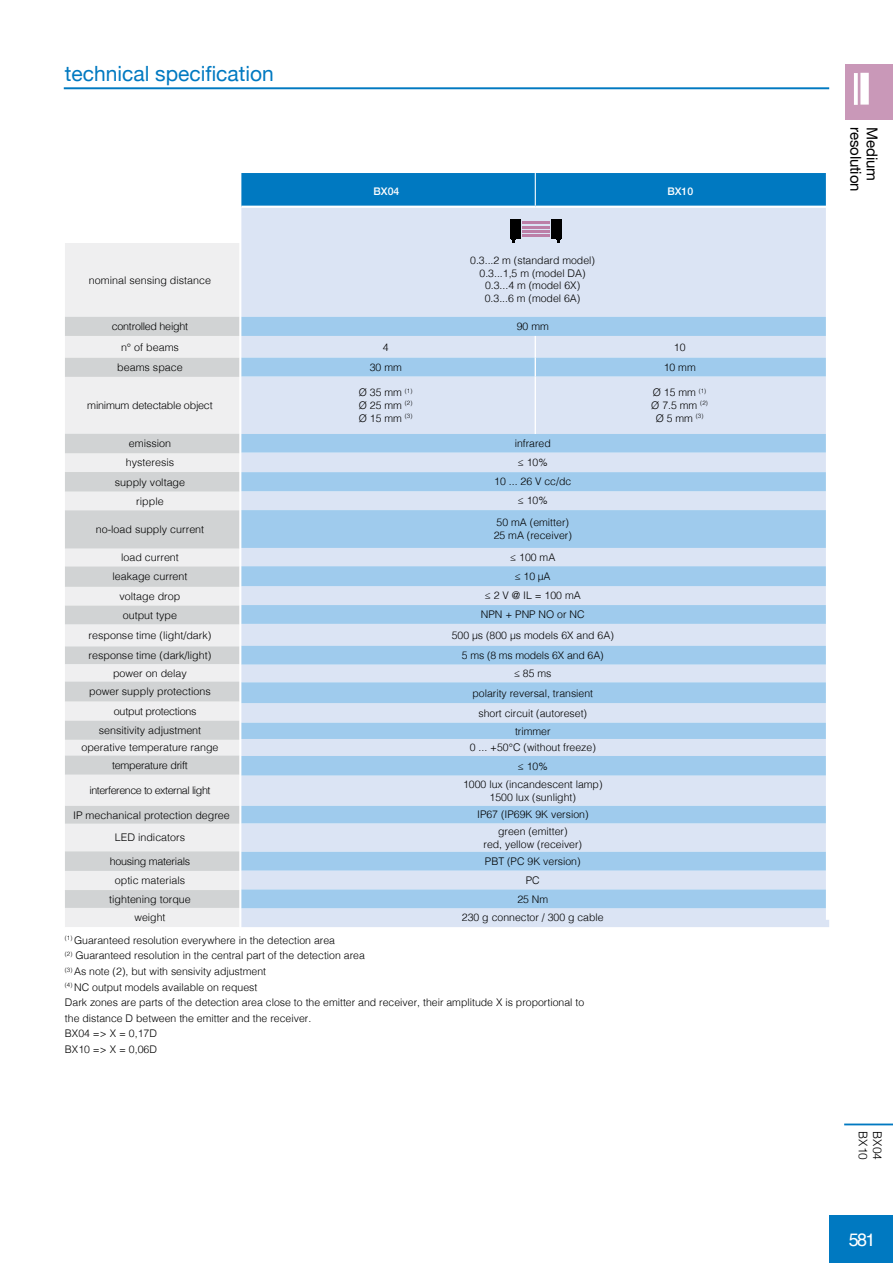
<style>
.page{position:relative;width:893px;height:1263px;background:#fff}
.page>*{position:absolute;margin:0;border:0;box-sizing:border-box;transform-origin:0 0}
.t1{font:21px "Helvetica Neue";color:#0079c1}
.t2{font:18px "Helvetica";color:#fff}
.t3{font:15px "Helvetica Neue";letter-spacing:-.01em;color:#000}
.t4{font:300 12px "Helvetica";color:#000}
.t5{font:300 10.5px/19.2px "Helvetica";color:#000;text-align:center}
.t6{font:300 10.5px/20.4px "Helvetica";letter-spacing:-.025em;color:#000;text-align:center}
.t7{font:300 10.5px "Helvetica";letter-spacing:-.04em;color:#000}
.t8{font:300 10.5px "Helvetica";letter-spacing:-.02em;color:#000}
.t9{font:500 10.5px "Helvetica Neue";color:#fff}
</style>
<div class="page">
<hr style="left:64px;top:87px;width:765px;height:2px;background:#0079c1">
<div style="left:241px;top:173px;width:585px;height:33px;background:#0079c1"></div>
<div style="left:241px;top:208px;width:588px;height:719px;background:#dbe4f4"></div>
<svg style="left:241px;top:317px;width:585px;height:591px;background:#bed8f0"></svg>
<hr style="left:535px;top:173px;width:1px;height:33px;background:#fff">
<svg style="left:535px;top:336px;width:1px;height:40px"></svg>
<hr style="left:535px;top:376px;width:1px;height:58px;background:#fff">
<div style="left:65px;top:243px;width:174px;height:684px;background:#efeff0"></div>
<svg style="left:65px;top:317px;width:174px;height:591px;fill:#ececed"></svg>
<div style="left:829px;top:1214px;width:64px;height:49px;background:#0079c1"></div>
<hr style="left:844px;top:1123px;width:49px;height:2px;background:#0079c1">
<div style="left:845px;top:64px;width:48px;height:55px;background:#c998b8"></div>
<svg style="left:854px;top:73px;width:4px;height:32px"></svg>
<div style="left:860px;top:73px;width:9px;height:32px;background:#fff"></div>
<div style="left:510px;top:220px;width:11px;height:19px;background:#000"></div>
<svg style="left:511px;top:239px;width:4px;height:4px"></svg>
<svg style="left:522px;top:222px;width:27px;height:14px"></svg>
<div style="left:551px;top:220px;width:10px;height:19px;background:#000"></div>
<hr style="left:557px;top:224px;width:3px;height:19px;background:#000">
<hr style="left:826px;top:166px;width:4px;height:754px;background:#fff">
<h1 class="t1" style="left:65px;top:58px;width:210px">technical specification</h1>
<p class="t5" style="left:89px;top:270px;width:124px">nominal sensing distance</p>
<p class="t6" style="left:112px;top:315px;width:78px">controlled height n° of beams beams space</p>
<p class="t8" style="left:87px;top:396px;width:127px">minimum detectable object</p>
<p class="t5" style="left:115px;top:433px;width:72px">emission hysteresis supply voltage ripple</p>
<p class="t5" style="left:96px;top:519px;width:110px">no-load supply current</p>
<p class="t5" style="left:112px;top:547px;width:77px">load current leakage current voltage drop output type</p>
<p class="t5" style="left:89px;top:625px;width:124px;line-height:19.8px;text-align:left">response time (light/dark) response time (dark/light)</p>
<p class="t5" style="left:113px;top:662px;width:75px">power on delay</p>
<p class="t5" style="left:89px;top:681px;width:123px">power supply protections</p>
<p class="t6" style="left:114px;top:700px;width:84px">output protections</p>
<p class="t5" style="left:99px;top:720px;width:104px">sensitivity adjustment</p>
<p class="t5" style="left:81px;top:738px;width:139px;line-height:17.4px">operative temperature range temperature drift</p>
<p class="t7" style="left:89px;top:781px;width:123px">interference to external light</p>
<p class="t5" style="left:73px;top:803px;width:158px;line-height:22.8px">IP mechanical protection degree<br>LED indicators</p>
<p class="t5" style="left:109px;top:851px;width:83px;line-height:18.8px">housing materials optic materials tightening torque weight</p>
<p class="t9" style="left:373px;top:183px;width:27px">BX04</p>
<p class="t9" style="left:667px;top:183px;width:27px">BX10</p>
<p class="t5" style="left:470px;top:253px;width:126px;line-height:12.6px">0.3...2 m (standard model)<br>0.3...1,5 m (model DA)<br>0.3...4 m (model 6X)<br>0.3...6 m (model 6A)</p>
<p class="t5" style="left:517px;top:316px;width:34px">90 mm</p>
<p class="t5" style="left:383px;top:336px;width:7px">4</p>
<p class="t5" style="left:674px;top:336px;width:13px">10</p>
<p class="t5" style="left:370px;top:357px;width:34px">30 mm</p>
<p class="t5" style="left:664px;top:357px;width:34px">10 mm</p>
<p class="t5" style="left:359px;top:386px;width:55px;line-height:12.6px;text-align:justify">Ø 35 mm <sup>(1)<br></sup>Ø 25 mm <sup>(2)<br></sup>Ø 15 mm <sup>(3)</sup></p>
<p class="t5" style="left:651px;top:386px;width:58px;line-height:12.6px">Ø 15 mm <sup>(1)<br></sup>Ø 7.5 mm <sup>(2)<br></sup>Ø 5 mm <sup>(3)</sup></p>
<p class="t5" style="left:494px;top:433px;width:79px">infrared<br>≤ 10%<br>10 ... 26 V cc/dc ≤ 10%</p>
<p class="t5" style="left:494px;top:516px;width:80px;line-height:12.6px;text-align:left">50 mA (emitter)<br>25 mA (receiver)</p>
<p class="t5" style="left:481px;top:547px;width:105px">≤ 100 mA<br>≤ 10 μA<br>≤ 2 V @ IL = 100 mA<br>NPN + PNP NO or NC</p>
<p class="t5" style="left:452px;top:624px;width:164px;line-height:20.4px">500 μs (800 μs models 6X and 6A)<br>5 ms (8 ms models 6X and 6A)</p>
<p class="t5" style="left:472px;top:663px;width:122px;line-height:19.8px">≤ 85 ms<br>polarity reversal, transient short circuit (autoreset)</p>
<p class="t5" style="left:470px;top:722px;width:128px;line-height:16.6px">trimmer<br>0 ... +50°C (without freeze)</p>
<p class="t5" style="left:463px;top:756px;width:141px;line-height:18.6px">≤ 10%<br>1000 lux (incandescent lamp)</p>
<p class="t5" style="left:477px;top:788px;width:113px;line-height:17.1px">1500 lux (sunlight)<br>IP67 (IP69K 9K version) green (emitter)</p>
<p class="t5" style="left:483px;top:834px;width:100px;line-height:17.2px;text-align:left">red, yellow (receiver)<br>PBT (PC 9K version)</p>
<p class="t5" style="left:462px;top:870px;width:143px">PC<br>25 Nm<br>230 g connector / 300 g cable</p>
<p class="t5" style="left:65px;top:932px;width:521px;line-height:15.6px;text-align:left"><sup>(1)</sup> Guaranteed resolution everywhere in the detection area<br><sup>(2)</sup> Guaranteed resolution in the central part of the detection area<br><sup>(3)</sup> As note (2), but with sensivity adjustment<br><sup>(4)</sup> NC output models available on request<br>Dark zones are parts of the detection area close to the emitter and receiver, their amplitude X is proportional to the distance D between the emitter and the receiver.<br>BX04 =&gt; X = 0,17D<br>BX10 =&gt; X = 0,06D</p>
<h3 class="t3" style="left:867px;top:127px;width:66px;rotate:90deg">resolution</h3>
<h3 class="t3" style="left:883px;top:127px;width:55px;rotate:90deg">Medium</h3>
<p class="t4" style="left:873px;top:1131px;width:30px;rotate:90deg">BX10</p>
<p class="t4" style="left:888px;top:1131px;width:30px;rotate:90deg">BX04</p>
<h2 class="t2" style="left:849px;top:1225px;width:28px">581</h2>
</div>
